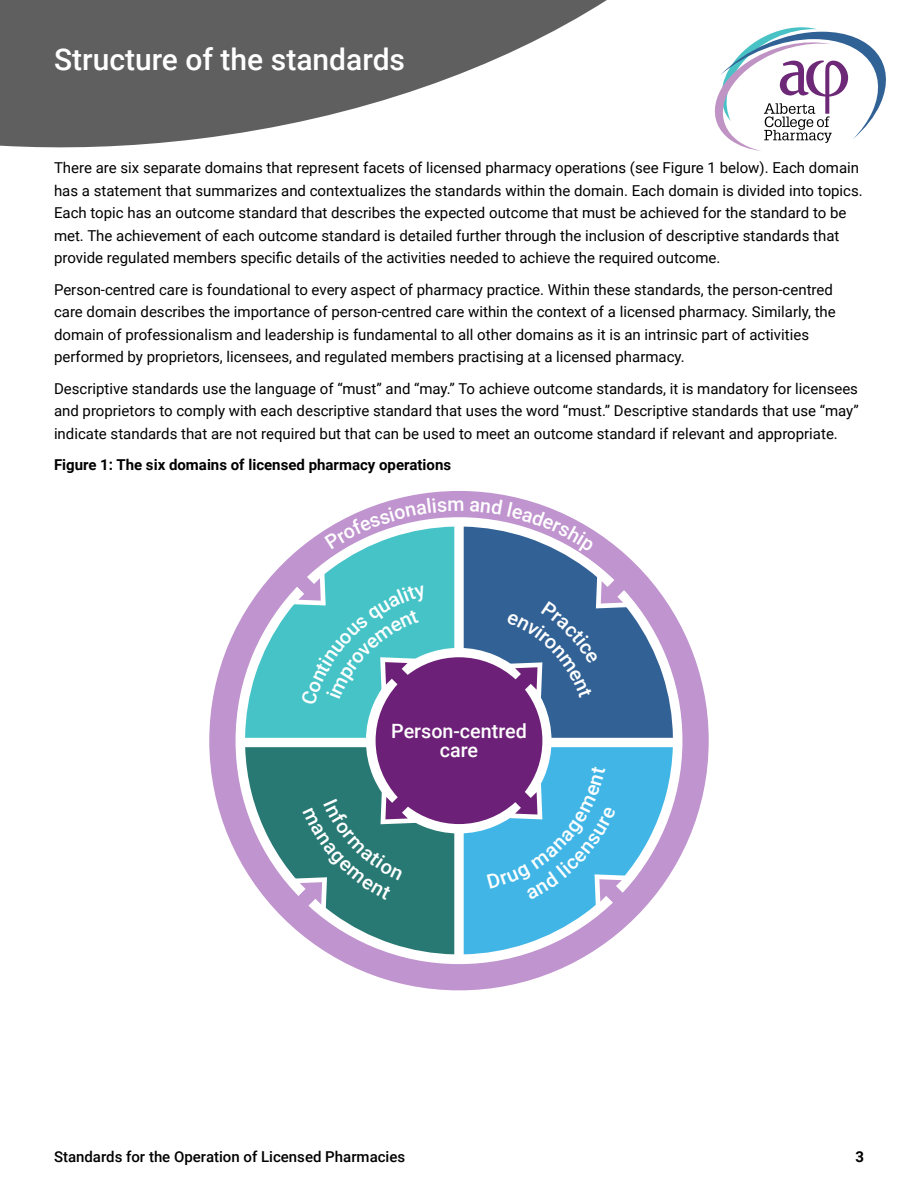
<style>
.page{position:relative;width:918px;height:1188px;background:#fff}
.page>*{position:absolute;margin:0;border:0;box-sizing:border-box;transform-origin:0 0}
.t1{font:500 30px "Roboto";color:#fff}
.t2{font:500 19.65px/18.8px "Roboto";color:#fff;text-align:center}
.t3{font:15px/22.5px "Roboto";color:#000}
.t4{font:700 15px "Roboto";color:#000}
.t5{font:500 15px "Roboto";color:#000}
</style>
<div class="page">
<svg style="left:714px;top:27px;width:172px;height:124px"></svg>
<svg style="left:0;top:0;width:607px;height:148px;fill:#5f5f60"></svg>
<svg style="left:209px;top:491px;width:500px;height:499px"></svg>
<svg style="left:287px;top:567px;width:347px;height:348px;background:#5988ab"></svg>
<svg style="left:325px;top:498px;width:138px;height:52px"></svg>
<svg style="left:470px;top:499px;width:124px;height:56px"></svg>
<h1 class="t1" style="left:54px;top:38px;width:353px">Structure of the standards</h1>
<p class="t3" style="left:54px;top:156px;width:810px">There are six separate domains that represent facets of licensed pharmacy operations (see Figure 1 below). Each domain has a statement that summarizes and contextualizes the standards within the domain. Each domain is divided into topics.<br>Each topic has an outcome standard that describes the expected outcome that must be achieved for the standard to be met. The achievement of each outcome standard is detailed further through the inclusion of descriptive standards that provide regulated members specific details of the activities needed to achieve the required outcome.</p>
<p class="t3" style="left:54px;top:278px;width:783px">Person-centred care is foundational to every aspect of pharmacy practice. Within these standards, the person-centred care domain describes the importance of person-centred care within the context of a licensed pharmacy. Similarly, the domain of professionalism and leadership is fundamental to all other domains as it is an intrinsic part of activities performed by proprietors, licensees, and regulated members practising at a licensed pharmacy.</p>
<p class="t3" style="left:54px;top:377px;width:806px;text-align:justify">Descriptive standards use the language of “must” and “may.” To achieve outcome standards, it is mandatory for licensees and proprietors to comply with each descriptive standard that uses the word “must.” Descriptive standards that use “may” indicate standards that are not required but that can be used to meet an outcome standard if relevant and appropriate.</p>
<p class="t4" style="left:54px;top:454px;width:399px">Figure 1: The six domains of licensed pharmacy operations</p>
<h2 class="t2" style="left:391px;top:721px;width:137px">Person-centred care</h2>
<p class="t5" style="left:54px;top:1146px;width:353px">Standards for the Operation of Licensed Pharmacies</p>
<p class="t4" style="left:855px;top:1146px;width:10px">3</p>
</div>
